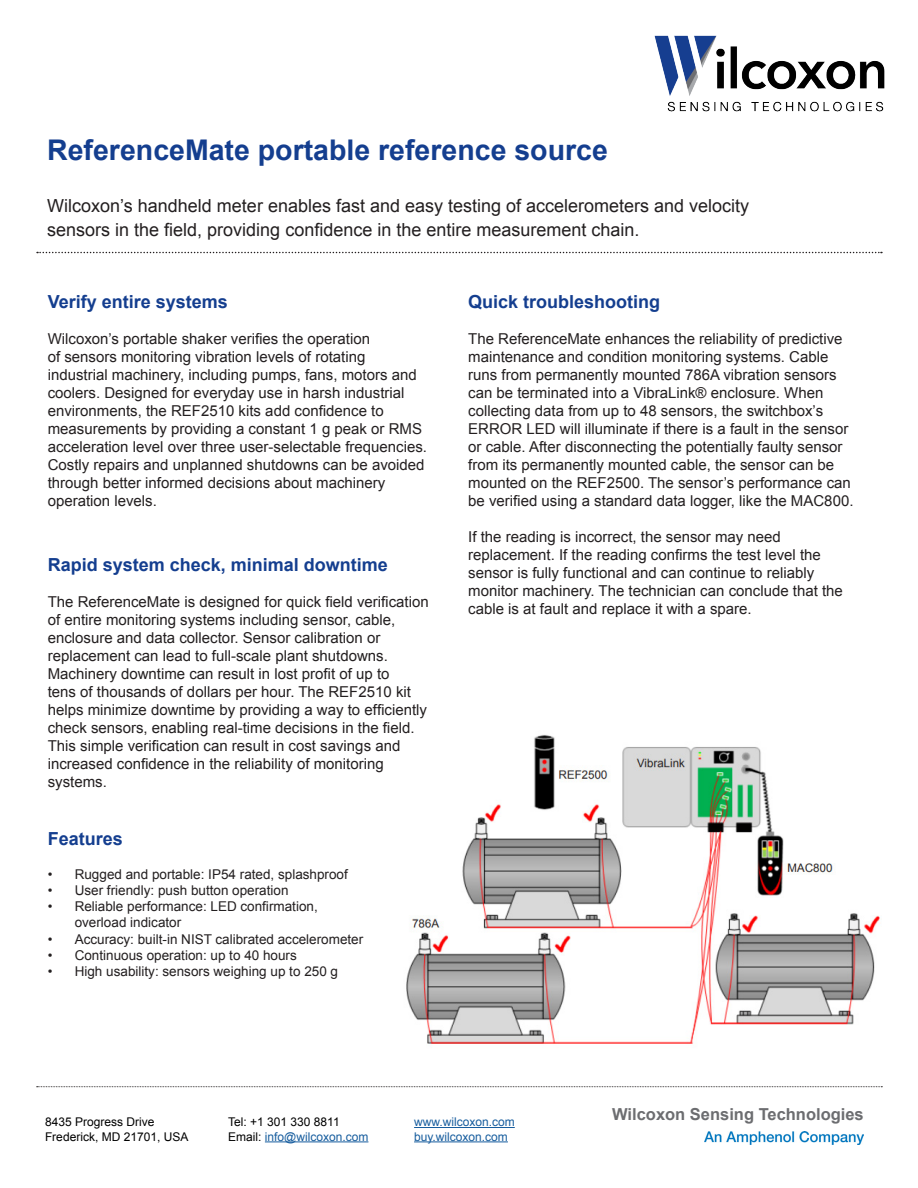
<style>
.page{position:relative;width:918px;height:1188px;background:#fff}
.page>*{position:absolute;margin:0;border:0;box-sizing:border-box;transform-origin:0 0}
.t1{font:700 28.5px "Arial";color:#143e8f}
.t2{font:18px/24px "Arial";color:#231f20}
.t3{font:700 18px "Arial";color:#143e8f}
.t4{font:700 16.5px "Arial";color:#6c6d70}
.t5{font:15px/18px "Arial";color:#231f20}
.t6{font:13.5px/16.2px "Arial";color:#231f20}
.t7{font:12px "Arial";color:#175d9e}
.t8{font:12px "Arial";color:#000}
.s1{color:#000}
</style>
<div class="page">
<img style="left:406px;top:735px;width:474px;height:309px">
<svg style="left:37px;top:252px;width:845px;height:1px"></svg>
<hr style="left:265px;top:1141px;width:103px;height:1px;background:#175d9e">
<svg style="left:37px;top:1086px;width:845px;height:1px"></svg>
<img style="left:654px;top:35px;width:231px;height:77px">
<img style="left:705px;top:1131px;width:159px;height:14px">
<hr style="left:414px;top:1127px;width:101px;height:1px;background:#175d9e">
<hr style="left:414px;top:1141px;width:94px;height:1px;background:#175d9e">
<p class="t1" style="left:47px;top:131px;width:562px">ReferenceMate portable reference source</p>
<p class="t2" style="left:47px;top:194px;width:703px">Wilcoxon’s handheld meter enables fast and easy testing of accelerometers and velocity sensors in the field, providing confidence in the entire measurement chain.</p>
<p class="t3" style="left:48px;top:290px;width:182px">Verify entire systems</p>
<p class="t5" style="left:48px;top:330px;width:381px">Wilcoxon’s portable shaker verifies the operation<br>of sensors monitoring vibration levels of rotating industrial machinery, including pumps, fans, motors and coolers. Designed for everyday use in harsh industrial environments, the REF2510 kits add confidence to measurements by providing a constant 1 g peak or RMS acceleration level over three user-selectable frequencies.<br>Costly repairs and unplanned shutdowns can be avoided through better informed decisions about machinery operation levels.</p>
<p class="t3" style="left:48px;top:553px;width:342px">Rapid system check, minimal downtime</p>
<p class="t5" style="left:48px;top:593px;width:382px">The ReferenceMate is designed for quick field verification of entire monitoring systems including sensor, cable, enclosure and data collector. Sensor calibration or replacement can lead to full-scale plant shutdowns.<br>Machinery downtime can result in lost profit of up to<br>tens of thousands of dollars per hour. The REF2510 kit helps minimize downtime by providing a way to efficiently check sensors, enabling real-time decisions in the field.<br>This simple verification can result in cost savings and increased confidence in the reliability of monitoring systems.</p>
<p class="t3" style="left:48px;top:826px;width:77px">Features</p>
<p class="t6" style="left:48px;top:866px;width:302px">• Rugged and portable: IP54 rated, splashproof</p>
<p class="t6" style="left:48px;top:882px;width:242px">• User friendly: push button operation</p>
<p class="t6" style="left:75px;top:898px;width:245px;text-indent:-27px">• Reliable performance: LED confirmation, overload indicator</p>
<p class="t6" style="left:48px;top:931px;width:317px">• Accuracy: built-in NIST calibrated accelerometer</p>
<p class="t6" style="left:48px;top:947px;width:251px">• Continuous operation: up to 40 hours</p>
<p class="t6" style="left:48px;top:963px;width:292px">• High usability: sensors weighing up to 250 g</p>
<p class="t3" style="left:468px;top:290px;width:194px">Quick troubleshooting</p>
<p class="t5" style="left:468px;top:330px;width:376px">The ReferenceMate enhances the reliability of predictive</p>
<p class="t5" style="left:468px;top:348px;width:362px">maintenance and condition monitoring systems. Cable</p>
<p class="t5" style="left:468px;top:366px;width:370px">runs from permanently mounted 786A vibration sensors</p>
<p class="t5" style="left:468px;top:384px;width:357px">can be terminated into a VibraLink® enclosure. When</p>
<p class="t5" style="left:468px;top:402px;width:356px">collecting data from up to 48 sensors, the switchbox’s</p>
<p class="t5" style="left:468px;top:420px;width:382px">ERROR LED will illuminate if there is a fault in the sensor</p>
<p class="t5" style="left:468px;top:438px;width:376px">or cable. After disconnecting the potentially faulty sensor</p>
<p class="t5" style="left:468px;top:456px;width:367px">from its permanently mounted cable, the sensor can be</p>
<p class="t5" style="left:468px;top:474px;width:384px">mounted on the REF2500. The sensor’s performance can</p>
<p class="t5" style="left:468px;top:492px;width:387px">be verified using a standard data logger, like the MAC800.</p>
<p class="t5" style="left:468px;top:528px;width:314px">If the reading is incorrect, the sensor may need</p>
<p class="t5" style="left:468px;top:546px;width:354px">replacement. If the reading confirms the test level the</p>
<p class="t5" style="left:468px;top:564px;width:347px">sensor is fully functional and can continue to reliably</p>
<p class="t5" style="left:468px;top:582px;width:376px">monitor machinery. The technician can conclude that the</p>
<p class="t5" style="left:468px;top:600px;width:285px">cable is at fault and replace it with a spare.</p>
<p class="t8" style="left:45px;top:1114px;width:111px">8435 Progress Drive</p>
<p class="t8" style="left:45px;top:1129px;width:145px">Frederick, MD 21701, USA</p>
<p class="t8" style="left:228px;top:1114px;width:113px">Tel: +1 301 330 8811</p>
<p class="t7" style="left:228px;top:1129px;width:142px"><span class="s1">Email:</span> info@wilcoxon.com</p>
<p class="t7" style="left:414px;top:1114px;width:102px">www.wilcoxon.com</p>
<p class="t7" style="left:414px;top:1129px;width:95px">buy.wilcoxon.com</p>
<p class="t4" style="left:612px;top:1103px;width:253px">Wilcoxon Sensing Technologies</p>
</div>
